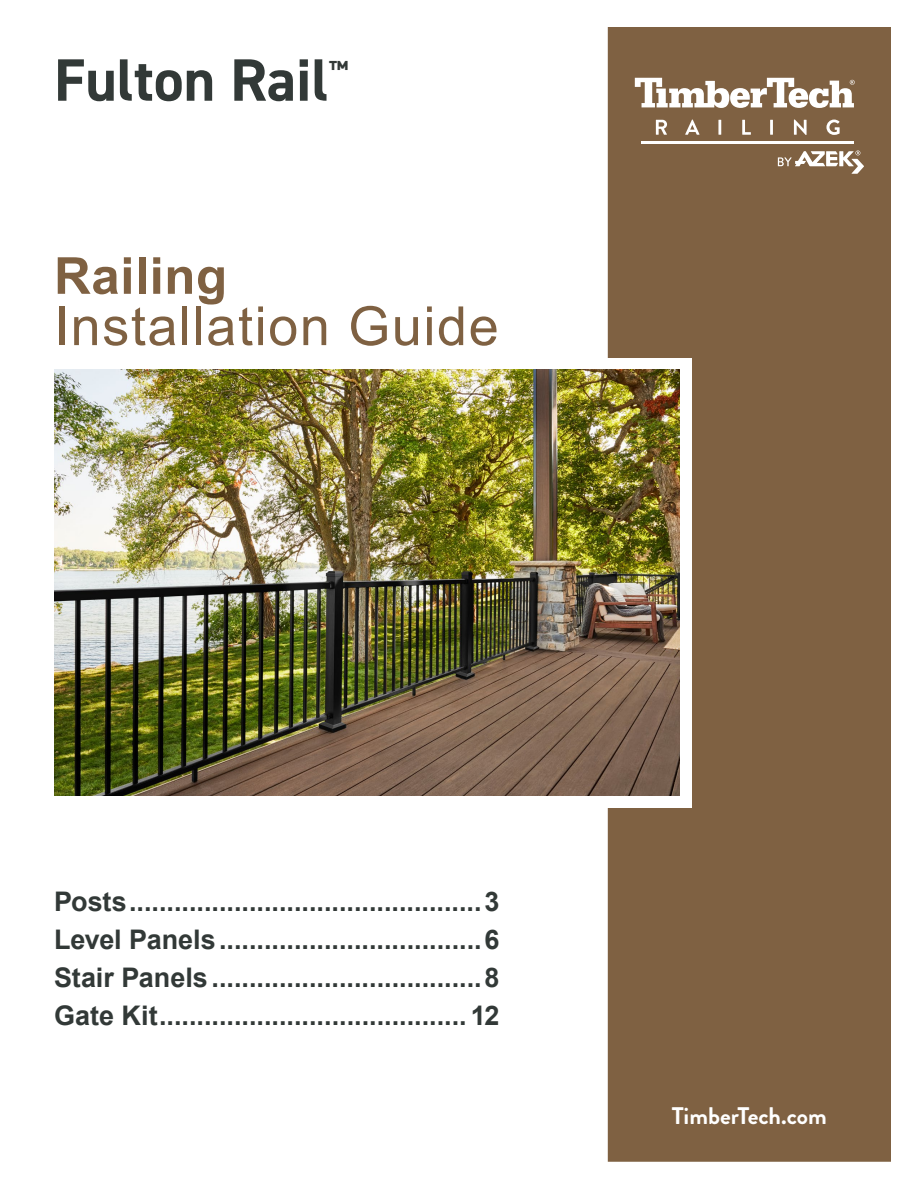
<style>
.page{position:relative;width:918px;height:1188px;background:#fff}
.page>*{position:absolute;margin:0;border:0;box-sizing:border-box;transform-origin:0 0}
.t1{font:700 60px "DIN2014";color:#323937}
.t2{font:54px "Arial";letter-spacing:.03em;color:#7f6142}
.t3{font:700 51px "Arial";letter-spacing:.01em;color:#7f6142}
.t4{font:700 27px/38.2px "Arial";color:#323937;text-align:justify}
.t5{font:700 24px "Brandon Grotesque";color:#fff}
.t6{font:700 21.9px "DIN2014";color:#323937}
</style>
<div class="page">
<div style="left:608px;top:27px;width:283px;height:1135px;background:#7f6142"></div>
<hr style="left:642px;top:141px;width:212px;height:3px;background:#fff">
<svg style="left:656px;top:120px;width:11px;height:15px"></svg>
<svg style="left:685px;top:120px;width:15px;height:15px"></svg>
<hr style="left:718px;top:120px;width:3px;height:15px;background:#fff">
<svg style="left:742px;top:120px;width:9px;height:15px"></svg>
<hr style="left:770px;top:120px;width:3px;height:15px;background:#fff">
<svg style="left:794px;top:120px;width:13px;height:15px"></svg>
<svg style="left:826px;top:120px;width:14px;height:15px"></svg>
<svg style="left:635px;top:78px;width:220px;height:30px"></svg>
<svg style="left:778px;top:150px;width:86px;height:24px"></svg>
<div style="left:54px;top:358px;width:638px;height:449px;background:#fff"></div>
<img style="left:54px;top:370px;width:626px;height:425px">
<h1 class="t1" style="left:54px;top:40px;width:276px">Fulton Rail</h1>
<p class="t6" style="left:329px;top:54px;width:21px">™</p>
<h3 class="t3" style="left:54px;top:242px;width:175px">Railing</h3>
<h2 class="t2" style="left:54px;top:291px;width:446px">Installation Guide</h2>
<p class="t4" style="left:54px;top:883px;width:447px">Posts...............................................3<br>Level Panels...................................6<br>Stair Panels....................................8<br>Gate Kit......................................... 12</p>
<p class="t5" style="left:672px;top:1099px;width:157px">TimberTech.com</p>
</div>
